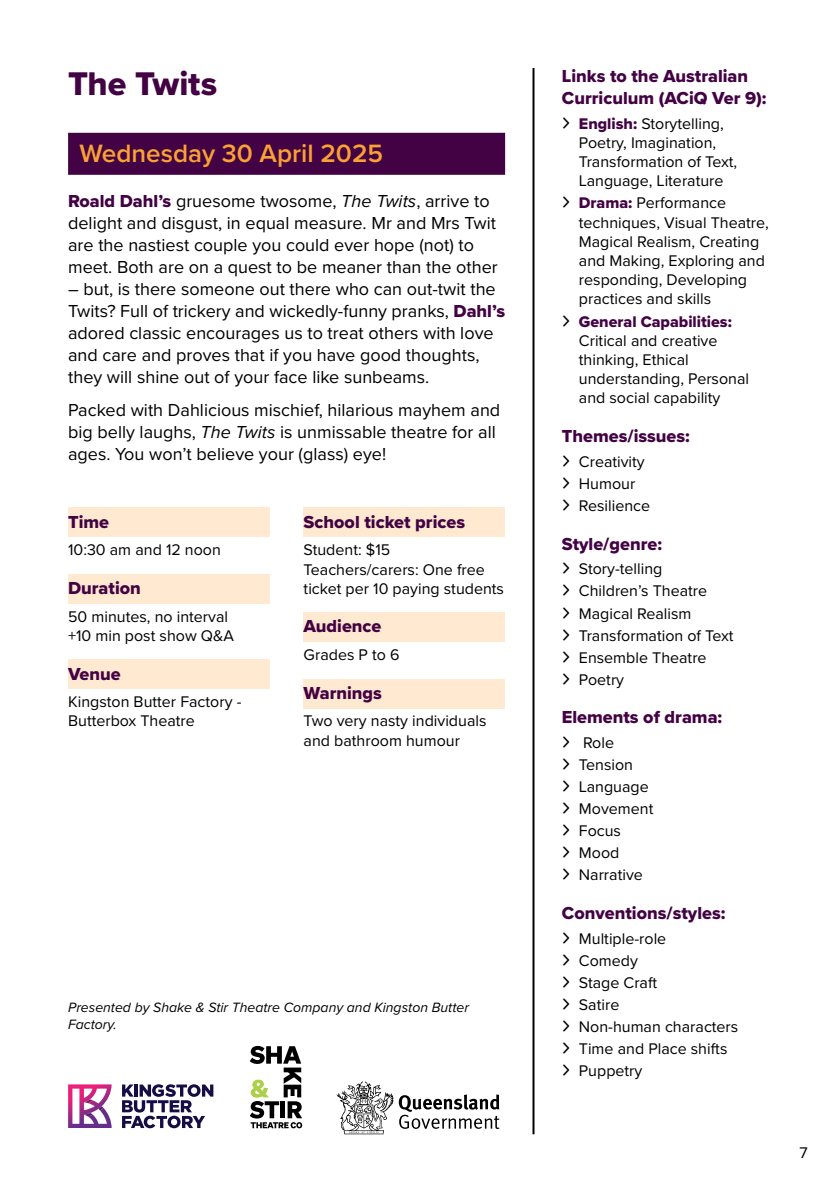
<style>
.page{position:relative;width:840px;height:1191px;background:#fff}
.page>*{position:absolute;margin:0;border:0;box-sizing:border-box;transform-origin:0 0}
.t1{font:34px "Proxima Nova Extrabld";letter-spacing:-.005em;color:#430243}
.t2{font:600 26px "Proxima Nova";color:#f9a134}
.t3{font:18px/22px "Proxima Nova";color:#000}
.t4{font:18px/21.6px "Proxima Nova Extrabld";color:#430243}
.t5{font:16px/22px "Proxima Nova";color:#000}
.t6{font:16px "Proxima Nova Extrabld";color:#430243}
.t7{font:italic 14px/16.8px "Proxima Nova";color:#000}
.s1{font-family:"Proxima Nova Extrabld";color:#430243}
.s2{font-style:italic}
</style>
<div class="page">
<div style="left:68px;top:508px;width:201px;height:29px;background:#ffe9d0"></div>
<div style="left:68px;top:574px;width:201px;height:29px;background:#ffe9d0"></div>
<div style="left:68px;top:659px;width:201px;height:30px;background:#ffe9d0"></div>
<div style="left:303px;top:508px;width:202px;height:29px;background:#ffe9d0"></div>
<div style="left:303px;top:612px;width:202px;height:30px;background:#ffe9d0"></div>
<div style="left:303px;top:679px;width:202px;height:29px;background:#ffe9d0"></div>
<div style="left:68px;top:133px;width:437px;height:42px;background:#430243"></div>
<svg style="left:249px;top:1046px;width:53px;height:82px"></svg>
<svg style="left:336px;top:1081px;width:163px;height:53px"></svg>
<hr style="left:532px;top:68px;width:2px;height:1066px;background:#000">
<svg style="left:122px;top:1084px;width:91px;height:44px"></svg>
<svg style="left:68px;top:1084px;width:44px;height:44px"></svg>
<h1 class="t1" style="left:68px;top:58px;width:151px">The Twits</h1>
<h2 class="t2" style="left:79px;top:134px;width:305px">Wednesday 30 April 2025</h2>
<p class="t3" style="left:68px;top:189px;width:431px"><span class="s1">Roald Dahl’s</span> gruesome twosome, <span class="s2">The Twits</span>, arrive to delight and disgust, in equal measure. Mr and Mrs Twit are the nastiest couple you could ever hope (not) to meet. Both are on a quest to be meaner than the other</p>
<p class="t3" style="left:68px;top:277px;width:438px">– but, is there someone out there who can out-twit the Twits? Full of trickery and wickedly-funny pranks, <span class="s1">Dahl’s </span>adored classic encourages us to treat others with love and care and proves that if you have good thoughts, they will shine out of your face like sunbeams.</p>
<p class="t3" style="left:68px;top:398px;width:433px">Packed with Dahlicious mischief, hilarious mayhem and big belly laughs, <span class="s2">The Twits</span> is unmissable theatre for all ages. You won’t believe your (glass) eye!</p>
<p class="t4" style="left:68px;top:510px;width:43px">Time</p>
<p class="t5" style="left:68px;top:538px;width:154px">10:30 am and 12 noon</p>
<p class="t4" style="left:68px;top:577px;width:74px">Duration</p>
<p class="t5" style="left:68px;top:606px;width:167px;line-height:19.2px">50 minutes, no interval +10 min post show Q&amp;A</p>
<p class="t4" style="left:68px;top:662px;width:54px">Venue</p>
<p class="t5" style="left:68px;top:691px;width:175px;line-height:19.2px">Kingston Butter Factory -<br>Butterbox Theatre</p>
<p class="t4" style="left:303px;top:510px;width:163px">School ticket prices</p>
<p class="t5" style="left:303px;top:540px;width:202px;line-height:19.2px">Student: $15<br>Teachers/carers: One free ticket per 10 paying students</p>
<p class="t4" style="left:303px;top:615px;width:79px">Audience</p>
<p class="t5" style="left:303px;top:643px;width:97px">Grades P to 6</p>
<p class="t4" style="left:303px;top:681px;width:80px">Warnings</p>
<p class="t5" style="left:303px;top:711px;width:184px;line-height:19.2px">Two very nasty individuals and bathroom humour</p>
<p class="t7" style="left:68px;top:998px;width:402px">Presented by Shake &amp; Stir Theatre Company and Kingston Butter<br>Factory.</p>
<p class="t4" style="left:561px;top:65px;width:206px">Links to the Australian<br>Curriculum (ACiQ Ver 9):</p>
<p class="t5" style="left:578px;top:113px;width:160px;line-height:19.2px"><span class="s1">English:</span> Storytelling,<br>Poetry, Imagination,<br>Transformation of Text,<br>Language, Literature</p>
<p class="t5" style="left:578px;top:193px;width:191px;line-height:19.2px"><span class="s1">Drama:</span> Performance techniques, Visual Theatre,<br>Magical Realism, Creating and Making, Exploring and responding, Developing practices and skills</p>
<p class="t6" style="left:578px;top:309px;width:154px">General Capabilities:</p>
<p class="t5" style="left:578px;top:330px;width:172px;line-height:19.2px">Critical and creative thinking, Ethical understanding, Personal and social capability</p>
<p class="t4" style="left:561px;top:425px;width:129px">Themes/issues:</p>
<p class="t5" style="left:578px;top:450px;width:73px">Creativity<br>Humour<br>Resilience</p>
<p class="t4" style="left:561px;top:532px;width:102px">Style/genre:</p>
<p class="t5" style="left:578px;top:557px;width:156px">Story-telling<br>Children’s Theatre<br>Magical Realism<br>Transformation of Text<br>Ensemble Theatre<br>Poetry</p>
<p class="t4" style="left:561px;top:706px;width:162px">Elements of drama:</p>
<p class="t5" style="left:578px;top:731px;width:76px">Role<br>Tension<br>Language<br>Movement<br>Focus<br>Mood<br>Narrative</p>
<p class="t4" style="left:561px;top:902px;width:165px">Conventions/styles:</p>
<p class="t5" style="left:578px;top:927px;width:161px">Multiple-role<br>Comedy<br>Stage Craft<br>Satire<br>Non-human characters<br>Time and Place shifts<br>Puppetry</p>
<p class="t5" style="left:799px;top:1141px;width:10px">7</p>
</div>
